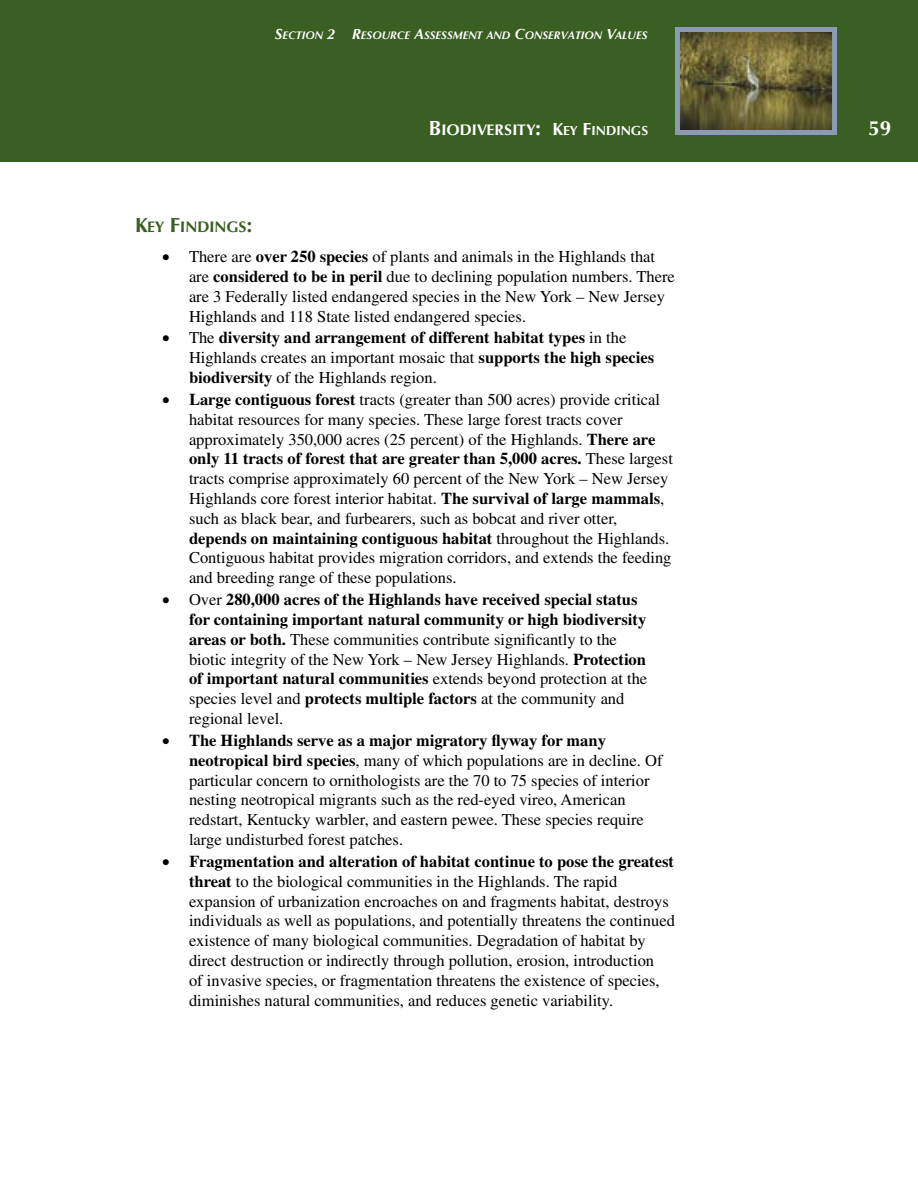
<style>
.page{position:relative;width:918px;height:1188px;background:#fff}
.page>*{position:absolute;margin:0;border:0;box-sizing:border-box;transform-origin:0 0}
.t1{font:21px "Optimum Bold DTC";color:#fff}
._1BodyTextList{font:16.5px/19.8px "Times";color:#000}
._1BodyTextList-2{font:700 16.5px/19.8px "Times";color:#000}
.t2{font:15.75px "Optimum Bold DTC";color:#fff}
._2HeaderSec2{font:15.75px "Optimum Bold DTC";color:#395f22}
.t3{font:11.25px "Optimum Bold Italic DTC";color:#fff}
.s1{font-size:15px}
.s2{font-size:21px}
.s3{font-size:18px}
.s4{font-size:13.5px}
.s5{font-weight:700}
.s6{font-weight:400}
</style>
<div class="page">
<div style="left:0;top:0;width:918px;height:162px;background:#395f22"></div>
<div style="left:675px;top:27px;width:162px;height:108px;background:#8b9ab5"></div>
<img style="left:680px;top:32px;width:152px;height:98px">
<p class="t3" style="left:275px;top:28px;width:374px"><span class="s1">S</span>ECTION <span class="s1">2 R</span>ESOURCE <span class="s1">A</span>SSESSMENT AND <span class="s1">C</span>ONSERVATION <span class="s1">V</span>ALUES</p>
<p class="t2" style="left:429px;top:120px;width:221px"><span class="s2">B</span>IODIVERSITY<span class="s2">:</span> <span class="s3">K</span><span class="s4">EY</span> <span class="s3">F</span><span class="s4">INDINGS</span></p>
<p class="_2HeaderSec2" style="left:135px;top:217px;width:119px"><span class="s2">K</span>EY <span class="s2">F</span>INDINGS<span class="s2">:</span></p>
<p class="_1BodyTextList" style="left:189px;top:247px;width:487px;text-indent:-27px">• There are <span class="s5">over 250 species</span> of plants and animals in the Highlands that are <span class="s5">considered to be in peril</span> due to declining population numbers. There are 3 Federally listed endangered species in the New York – New Jersey Highlands and 118 State listed endangered species.</p>
<p class="_1BodyTextList-2" style="left:189px;top:328px;width:467px;text-indent:-27px">• <span class="s6">The</span> diversity and arrangement of different habitat types <span class="s6">in the<br>Highlands creates an important mosaic that</span> supports the high species biodiversity <span class="s6">of the Highlands region.</span></p>
<p class="_1BodyTextList" style="left:189px;top:390px;width:485px;text-indent:-27px">• <span class="s5">Large contiguous forest</span> tracts (greater than 500 acres) provide critical habitat resources for many species. These large forest tracts cover approximately 350,000 acres (25 percent) of the Highlands. <span class="s5">There are only 11 tracts of forest that are greater than 5,000 acres.</span> These largest tracts comprise approximately 60 percent of the New York – New Jersey Highlands core forest interior habitat. <span class="s5">The survival of large mammals</span>, such as black bear, and furbearers, such as bobcat and river otter, <span class="s5">depends on maintaining contiguous habitat</span> throughout the Highlands.<br>Contiguous habitat provides migration corridors, and extends the feeding and breeding range of these populations.</p>
<p class="_1BodyTextList-2" style="left:189px;top:590px;width:460px;text-indent:-27px">• <span class="s6">Over</span> 280,000 acres of the Highlands have received special status for containing important natural community or high biodiversity areas or both. <span class="s6">These communities contribute significantly to the biotic integrity of the New York – New Jersey Highlands.</span> Protection of important natural communities <span class="s6">extends beyond protection at the species level and</span> protects multiple factors <span class="s6">at the community and regional level.</span></p>
<p class="_1BodyTextList" style="left:189px;top:730px;width:475px;text-indent:-27px">• <span class="s5">The Highlands serve as a major migratory flyway for many neotropical bird species</span>, many of which populations are in decline. Of particular concern to ornithologists are the 70 to 75 species of interior nesting neotropical migrants such as the red-eyed vireo, American redstart, Kentucky warbler, and eastern pewee. These species require large undisturbed forest patches.</p>
<p class="_1BodyTextList" style="left:189px;top:851px;width:487px;text-indent:-27px">• <span class="s5">Fragmentation and alteration of habitat continue to pose the greatest threat</span> to the biological communities in the Highlands. The rapid expansion of urbanization encroaches on and fragments habitat, destroys individuals as well as populations, and potentially threatens the continued existence of many biological communities. Degradation of habitat by direct destruction or indirectly through pollution, erosion, introduction<br>of invasive species, or fragmentation threatens the existence of species, diminishes natural communities, and reduces genetic variability.</p>
<p class="t1" style="left:868px;top:116px;width:25px">59</p>
</div>
